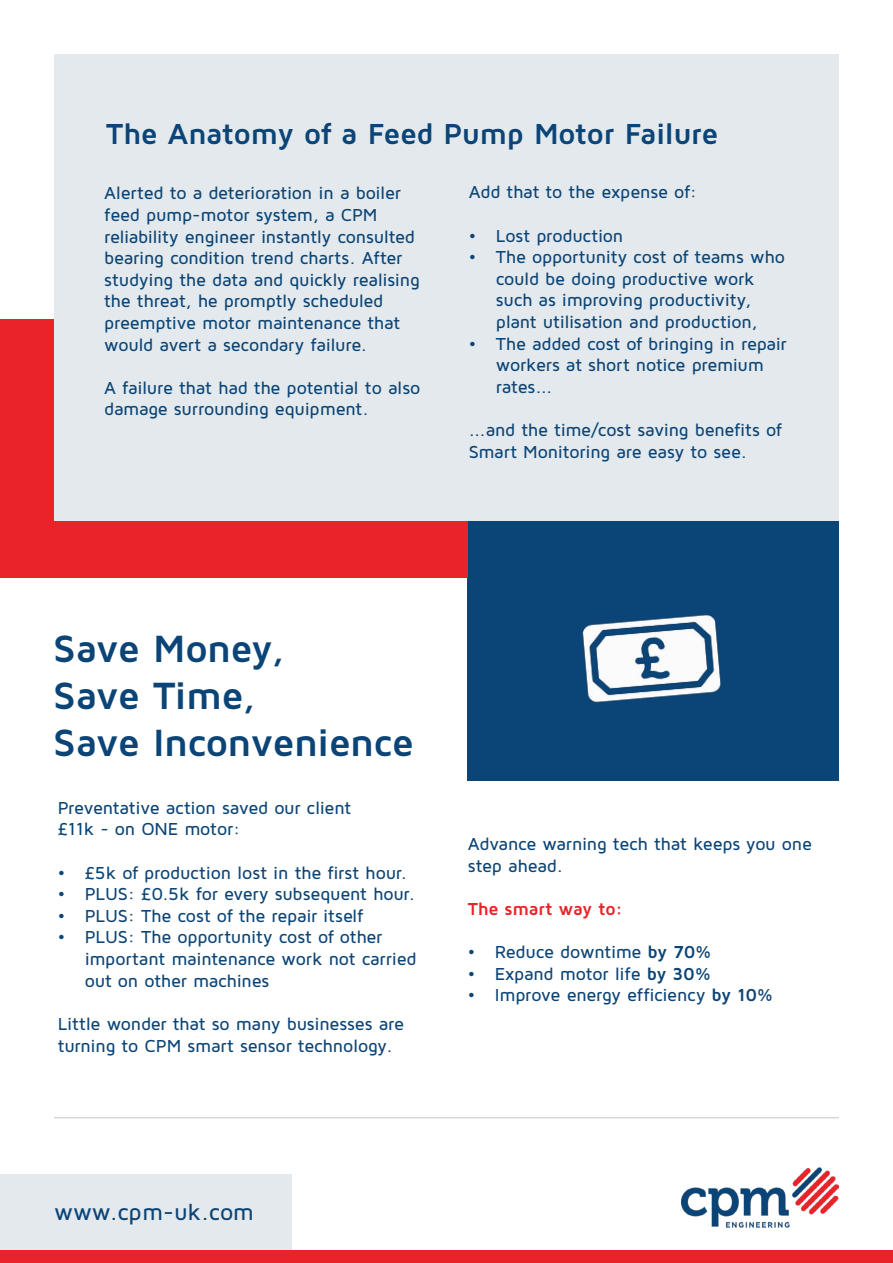
<style>
.page{position:relative;width:893px;height:1263px;background:#fff}
.page>*{position:absolute;margin:0;border:0;box-sizing:border-box;transform-origin:0 0}
.t1{font:700 39.3px/47.2px "Maven Pro";letter-spacing:-.02em;color:#0b4476}
.t2{font:700 30px "Maven Pro";letter-spacing:-.015em;color:#0b4476}
.t3{font:500 23.55px "Maven Pro";color:#0b4476}
.t4{font:500 18px/21.6px "Maven Pro";letter-spacing:-.015em;color:#0b4476}
.t5{font:700 18px "Maven Pro";letter-spacing:-.01em;color:#ea2229}
.s1{font-weight:700}
</style>
<div class="page">
<div style="left:468px;top:521px;width:371px;height:259px;background:#0b4476"></div>
<div style="left:0;top:319px;width:468px;height:259px;background:#ea2229"></div>
<div style="left:54px;top:54px;width:785px;height:467px;background:#e3e9ec"></div>
<img style="left:681px;top:1167px;width:158px;height:60px">
<div style="left:0;top:1174px;width:291px;height:75px;background:#e3e9ec"></div>
<div style="left:0;top:1250px;width:893px;height:13px;background:#ea2229"></div>
<img style="left:582px;top:614px;width:139px;height:89px">
<hr style="left:54px;top:1117px;width:785px;height:1px;background:#d1d6da">
<h2 class="t2" style="left:106px;top:115px;width:613px">The Anatomy of a Feed Pump Motor Failure</h2>
<p class="t4" style="left:104px;top:182px;width:317px">Alerted to a deterioration in a boiler feed pump-motor system, a CPM reliability engineer instantly consulted bearing condition trend charts. After studying the data and quickly realising the threat, he promptly scheduled preemptive motor maintenance that would avert a secondary failure.</p>
<p class="t4" style="left:104px;top:376px;width:318px">A failure that had the potential to also damage surrounding equipment.</p>
<p class="t4" style="left:469px;top:181px;width:230px">Add that to the expense of:</p>
<p class="t4" style="left:469px;top:224px;width:156px">• Lost production</p>
<p class="t4" style="left:469px;top:246px;width:318px;text-align:center">• The opportunity cost of teams who could be doing productive work<br>such as improving productivity,<br>plant utilisation and production,</p>
<p class="t4" style="left:496px;top:332px;width:292px;text-indent:-27px">• The added cost of bringing in repair workers at short notice premium rates...</p>
<p class="t4" style="left:469px;top:418px;width:315px">...and the time/cost saving benefits of<br>Smart Monitoring are easy to see.</p>
<h1 class="t1" style="left:53px;top:623px;width:362px">Save Money,<br>Save Time,<br>Save Inconvenience</h1>
<p class="t4" style="left:58px;top:796px;width:295px">Preventative action saved our client £11k - on ONE motor:</p>
<p class="t4" style="left:58px;top:861px;width:351px">• £5k of production lost in the first hour.</p>
<p class="t4" style="left:58px;top:883px;width:359px">• PLUS: £0.5k for every subsequent hour.</p>
<p class="t4" style="left:58px;top:904px;width:307px">• PLUS: The cost of the repair itself</p>
<p class="t4" style="left:85px;top:926px;width:333px;text-indent:-27px">• PLUS: The opportunity cost of other important maintenance work not carried out on other machines</p>
<p class="t4" style="left:58px;top:1012px;width:348px">Little wonder that so many businesses are turning to CPM smart sensor technology.</p>
<p class="t4" style="left:468px;top:832px;width:346px">Advance warning tech that keeps you one step ahead.</p>
<p class="t5" style="left:468px;top:897px;width:156px">The smart way to:</p>
<p class="t4" style="left:468px;top:940px;width:245px">• Reduce downtime <span class="s1">by 70%</span></p>
<p class="t4" style="left:468px;top:962px;width:244px">• Expand motor life <span class="s1">by 30%</span></p>
<p class="t4" style="left:468px;top:984px;width:307px">• Improve energy efficiency <span class="s1">by 10%</span></p>
<h3 class="t3" style="left:54px;top:1197px;width:202px">www.cpm-uk.com</h3>
</div>
